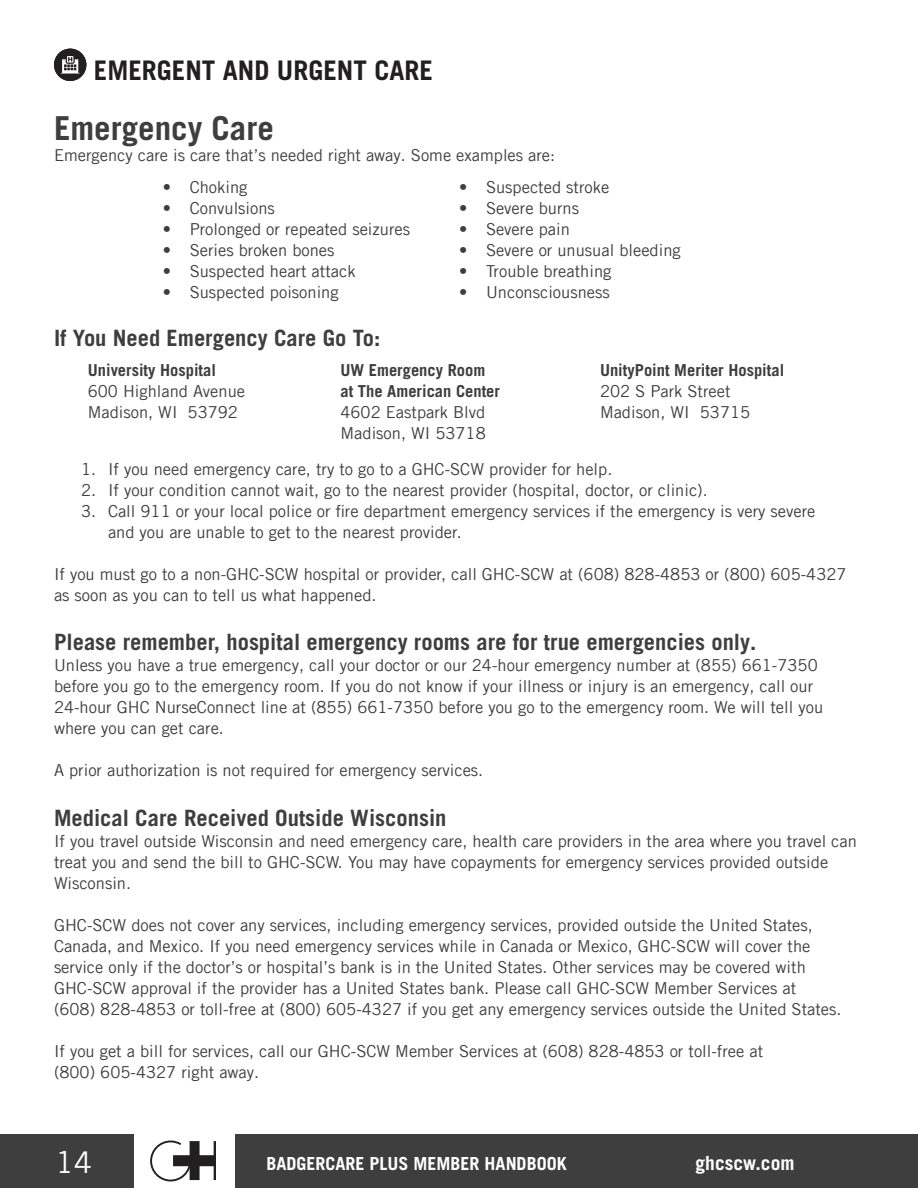
<style>
.page{position:relative;width:918px;height:1188px;background:#fff}
.page>*{position:absolute;margin:0;border:0;box-sizing:border-box;transform-origin:0 0}
.Body{font:700 33px "Trade Gothic LT Com";color:#3e3e3f}
.t1{font:30px "Trade Gothic LT Com";color:#fff}
.t2{font:700 27px "Trade Gothic LT Com";color:#231f20}
.Body-2{font:700 22.5px "Trade Gothic LT Com";color:#3e3e3f}
.t3{font:700 19.5px "Trade Gothic LT Com";color:#fff}
.t4{font:700 18px "Trade Gothic LT Com";color:#fff}
.Body-3{font:16.5px/21px "Trade Gothic LT Com";color:#3e3e3f}
.Body-4{font:700 16.5px "Trade Gothic LT Com";color:#3e3e3f}
</style>
<div class="page">
<div style="left:236px;top:1134px;width:682px;height:54px;background:#3e3e3f"></div>
<div style="left:0;top:1134px;width:134px;height:54px;background:#3e3e3f"></div>
<svg style="left:150px;top:1140px;width:66px;height:42px"></svg>
<div style="left:54px;top:49px;width:32px;height:32px;background:#231f20;border-radius:50%"></div>
<svg style="left:61px;top:56px;width:19px;height:18px"></svg>
<h1 class="t2" style="left:94px;top:54px;width:341px">EMERGENT AND URGENT CARE</h1>
<p class="Body" style="left:54px;top:108px;width:221px">Emergency Care</p>
<p class="Body-3" style="left:54px;top:144px;width:503px">Emergency care is care that’s needed right away. Some examples are:</p>
<p class="Body-3" style="left:163px;top:177px;width:86px">• Choking</p>
<p class="Body-3" style="left:163px;top:198px;width:114px">• Convulsions</p>
<p class="Body-3" style="left:163px;top:219px;width:249px">• Prolonged or repeated seizures</p>
<p class="Body-3" style="left:163px;top:240px;width:173px">• Series broken bones</p>
<p class="Body-3" style="left:163px;top:261px;width:194px">• Suspected heart attack</p>
<p class="Body-3" style="left:163px;top:282px;width:177px">• Suspected poisoning</p>
<p class="Body-3" style="left:459px;top:177px;width:152px">• Suspected stroke</p>
<p class="Body-3" style="left:459px;top:198px;width:122px">• Severe burns</p>
<p class="Body-3" style="left:459px;top:219px;width:112px">• Severe pain</p>
<p class="Body-3" style="left:459px;top:240px;width:223px">• Severe or unusual bleeding</p>
<p class="Body-3" style="left:459px;top:261px;width:154px">• Trouble breathing</p>
<p class="Body-3" style="left:459px;top:282px;width:152px">• Unconsciousness</p>
<p class="Body-2" style="left:54px;top:324px;width:328px">If You Need Emergency Care Go To:</p>
<p class="Body-4" style="left:88px;top:360px;width:130px">University Hospital</p>
<p class="Body-3" style="left:88px;top:380px;width:159px">600 Highland Avenue</p>
<p class="Body-3" style="left:88px;top:401px;width:152px">Madison, WI 53792</p>
<p class="Body-4" style="left:340px;top:360px;width:146px">UW Emergency Room</p>
<p class="Body-4" style="left:340px;top:381px;width:161px">at The American Center</p>
<p class="Body-3" style="left:340px;top:401px;width:146px">4602 Eastpark Blvd</p>
<p class="Body-3" style="left:340px;top:422px;width:147px">Madison, WI 53718</p>
<p class="Body-4" style="left:600px;top:360px;width:186px">UnityPoint Meriter Hospital</p>
<p class="Body-3" style="left:600px;top:380px;width:132px">202 S Park Street</p>
<p class="Body-3" style="left:600px;top:401px;width:152px">Madison, WI 53715</p>
<p class="Body-3" style="left:81px;top:458px;width:533px">1. If you need emergency care, try to go to a GHC-SCW provider for help.</p>
<p class="Body-3" style="left:81px;top:479px;width:628px">2. If your condition cannot wait, go to the nearest provider (hospital, doctor, or clinic).</p>
<p class="Body-3" style="left:108px;top:500px;width:709px;text-indent:-27px">3. Call 911 or your local police or fire department emergency services if the emergency is very severe and you are unable to get to the nearest provider.</p>
<p class="Body-3" style="left:54px;top:563px;width:794px">If you must go to a non-GHC-SCW hospital or provider, call GHC-SCW at (608) 828-4853 or (800) 605-4327 as soon as you can to tell us what happened.</p>
<p class="Body-2" style="left:54px;top:628px;width:704px">Please remember, hospital emergency rooms are for true emergencies only.</p>
<p class="Body-3" style="left:54px;top:654px;width:771px">Unless you have a true emergency, call your doctor or our 24-hour emergency number at (855) 661-7350 before you go to the emergency room. If you do not know if your illness or injury is an emergency, call our 24-hour GHC NurseConnect line at (855) 661-7350 before you go to the emergency room. We will tell you where you can get care.</p>
<p class="Body-3" style="left:54px;top:759px;width:431px">A prior authorization is not required for emergency services.</p>
<p class="Body-2" style="left:54px;top:804px;width:394px">Medical Care Received Outside Wisconsin</p>
<p class="Body-3" style="left:54px;top:830px;width:804px">If you travel outside Wisconsin and need emergency care, health care providers in the area where you travel can treat you and send the bill to GHC-SCW. You may have copayments for emergency services provided outside<br>Wisconsin.</p>
<p class="Body-3" style="left:54px;top:914px;width:789px">GHC-SCW does not cover any services, including emergency services, provided outside the United States, Canada, and Mexico. If you need emergency services while in Canada or Mexico, GHC-SCW will cover the service only if the doctor’s or hospital’s bank is in the United States. Other services may be covered with GHC-SCW approval if the provider has a United States bank. Please call GHC-SCW Member Services at (608) 828-4853 or toll-free at (800) 605-4327 if you get any emergency services outside the United States.</p>
<p class="Body-3" style="left:54px;top:1040px;width:711px">If you get a bill for services, call our GHC-SCW Member Services at (608) 828-4853 or toll-free at (800) 605-4327 right away.</p>
<h2 class="t1" style="left:56px;top:1145px;width:38px">14</h2>
<p class="t4" style="left:267px;top:1153px;width:302px">BADGERCARE PLUS MEMBER HANDBOOK</p>
<p class="t3" style="left:696px;top:1152px;width:100px">ghcscw.com</p>
</div>
